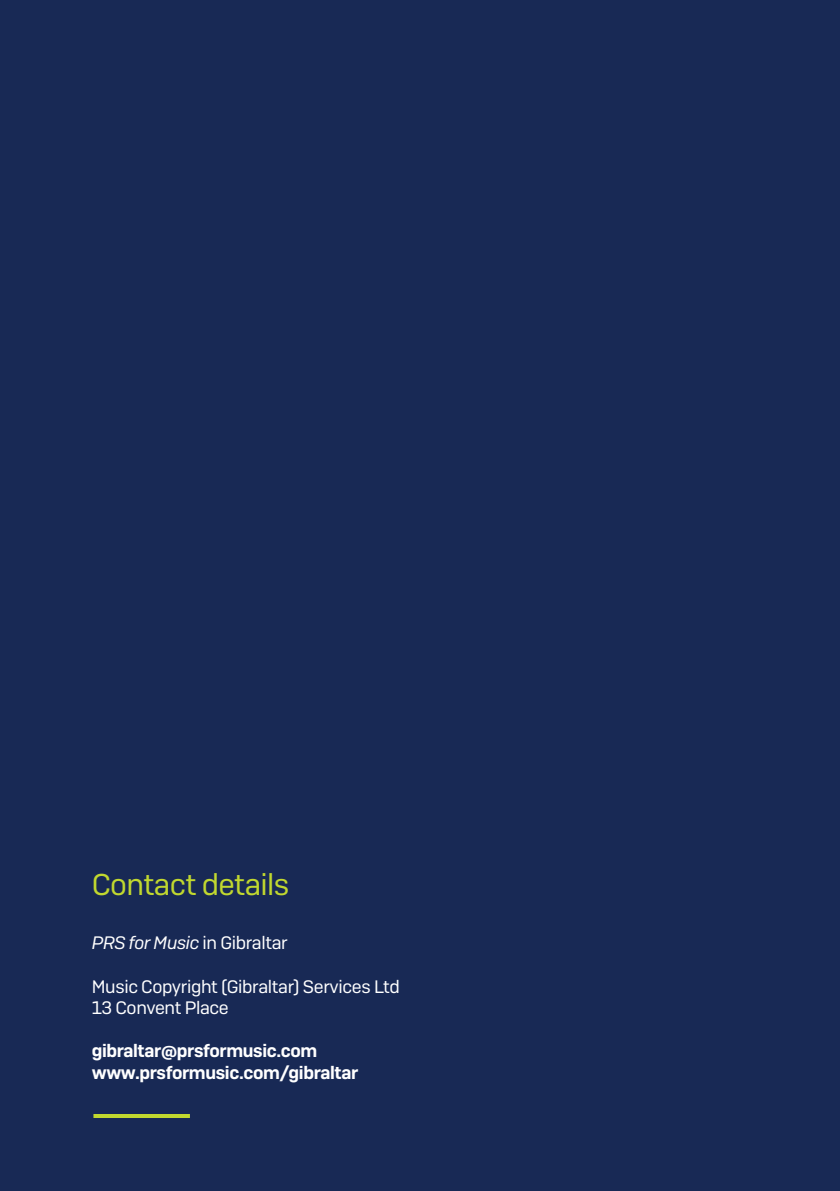
<style>
.page{position:relative;width:840px;height:1191px;background:#fff}
.page>*{position:absolute;margin:0;border:0;box-sizing:border-box;transform-origin:0 0}
.t1{font:30px "Camber";letter-spacing:-.02em;color:#c1d82f}
.t2{font:600 18px/21.6px "Camber";letter-spacing:-.02em;color:#fff}
.t3{font:18px/21.6px "Camber";letter-spacing:-.02em;color:#fff}
.t4{font:italic 18px "Camber";letter-spacing:-.02em;color:#fff}
.s1{font-style:normal}
</style>
<div class="page">
<div style="left:0;top:0;width:839px;height:1191px;background:#182955"></div>
<hr style="left:93px;top:1114px;width:97px;height:4px;background:#c1d82f">
<h1 class="t1" style="left:92px;top:866px;width:199px">Contact details</h1>
<p class="t4" style="left:92px;top:932px;width:197px">PRS for Music <span class="s1">in Gibraltar</span></p>
<p class="t3" style="left:92px;top:975px;width:309px">Music Copyright (Gibraltar) Services Ltd<br>13 Convent Place</p>
<p class="t2" style="left:92px;top:1040px;width:268px">gibraltar@prsformusic.com www.prsformusic.com/gibraltar</p>
</div>
